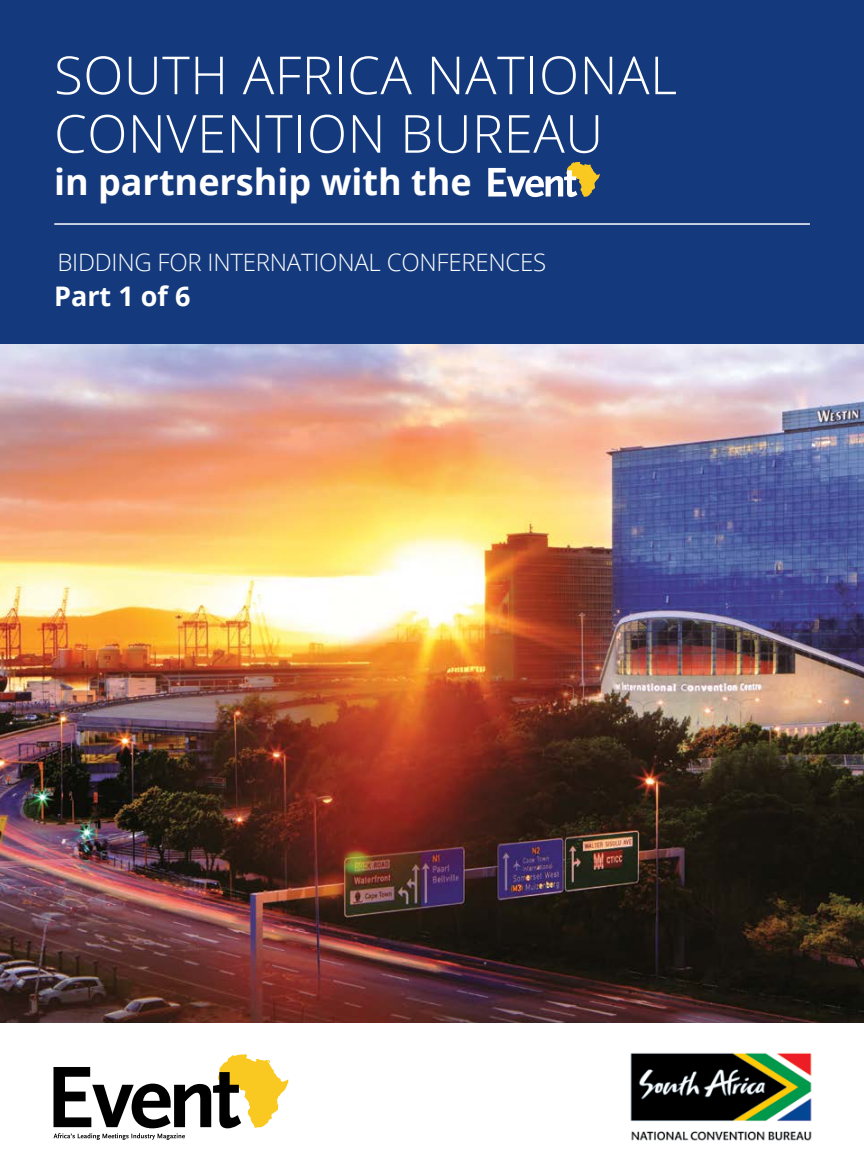
<style>
.page{position:relative;width:864px;height:1174px;background:#fff}
.page>*{position:absolute;margin:0;border:0;box-sizing:border-box;transform-origin:0 0}
.t1{font:300 52.5px/58.5px "Open Sans";letter-spacing:.01em;color:#fff}
.t2{font:700 36px "Open Sans";color:#fff}
.t3{font:700 27px "Open Sans";color:#fff}
.t4{font:300 24px "Open Sans";letter-spacing:-.01em;color:#fff}
</style>
<div class="page">
<img style="left:0;top:344px;width:863px;height:679px">
<div style="left:0;top:0;width:863px;height:344px;background:#143a7d"></div>
<hr style="left:54px;top:223px;width:755px;height:2px;background:#fff">
<svg style="left:488px;top:162px;width:111px;height:35px"></svg>
<img style="left:630px;top:1052px;width:182px;height:89px">
<svg style="left:53px;top:1054px;width:235px;height:86px"></svg>
<p class="t1" style="left:54px;top:44px;width:624px">SOUTH AFRICA NATIONAL<br>CONVENTION BUREAU</p>
<p class="t2" style="left:54px;top:156px;width:419px">in partnership with the</p>
<p class="t4" style="left:57px;top:246px;width:490px">BIDDING FOR INTERNATIONAL CONFERENCES</p>
<p class="t3" style="left:54px;top:277px;width:138px">Part 1 of 6</p>
</div>
